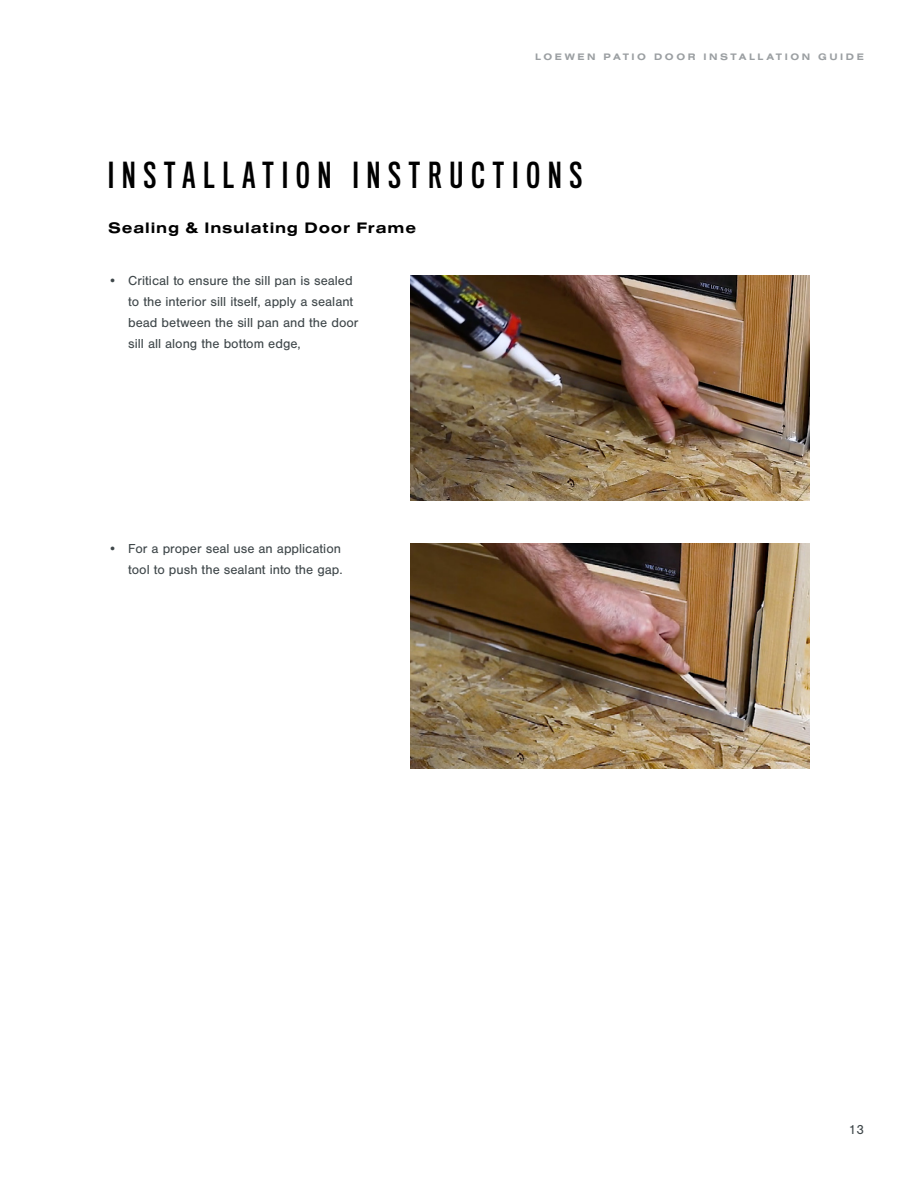
<style>
.page{position:relative;width:918px;height:1188px;background:#fff}
.page>*{position:absolute;margin:0;border:0;box-sizing:border-box;transform-origin:0 0}
.t1{font:33px "Titling Gothic FB Comp Standard";letter-spacing:.25em;color:#000}
.t2{font:700 15.75px "Nimbus San Ext";letter-spacing:.05em;color:#000}
.t3{font:13.5px/21px "Nimbus San";color:#3f474a}
.t4{font:700 9.75px "Nimbus San Ext";letter-spacing:.26em;color:#9b9fa2}
</style>
<div class="page">
<img style="left:410px;top:276px;width:400px;height:225px">
<img style="left:410px;top:544px;width:400px;height:225px">
<p class="t4" style="left:535px;top:50px;width:330px">LOEWEN PATIO DOOR INSTALLATION GUIDE</p>
<h1 class="t1" style="left:108px;top:157px;width:476px">INSTALLATION INSTRUCTIONS</h1>
<p class="t2" style="left:108px;top:217px;width:310px">Sealing &amp; Insulating Door Frame</p>
<p class="t3" style="left:128px;top:270px;width:232px;text-indent:-20px">• Critical to ensure the sill pan is sealed to the interior sill itself, apply a sealant bead between the sill pan and the door sill all along the bottom edge,</p>
<p class="t3" style="left:108px;top:538px;width:236px;text-align:right">• For a proper seal use an application tool to push the sealant into the gap.</p>
<p class="t3" style="left:849px;top:1119px;width:17px">13</p>
</div>
